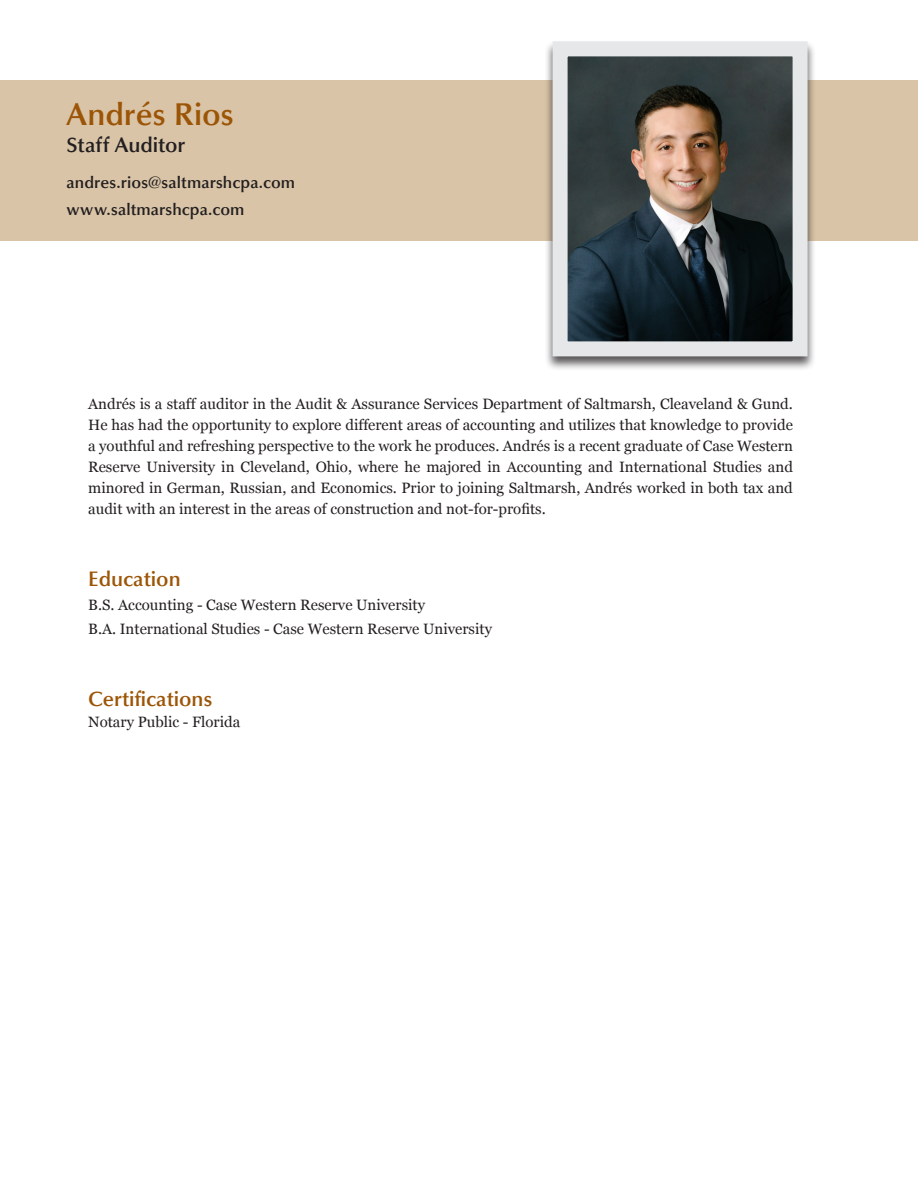
<style>
.page{position:relative;width:918px;height:1188px;background:#fff}
.page>*{position:absolute;margin:0;border:0;box-sizing:border-box;transform-origin:0 0}
.t1{font:600 31.5px "Optima";color:#9c5506}
.t2{font:600 21px "Optima";color:#9c5506}
.t3{font:600 21px "Optima";color:#231f20}
.t4{font:600 16.5px "Optima";letter-spacing:.005em;color:#231f20}
.t5{font:15px/21px "Georgia";color:#231f20;text-align:justify}
</style>
<div class="page">
<div style="left:0;top:80px;width:918px;height:161px;background:#d9c4a7"></div>
<div style="left:544px;top:40px;width:272px;height:331px;background:#231f20;opacity:.75"></div>
<img style="left:569px;top:57px;width:223px;height:283px">
<div style="left:553px;top:41px;width:255px;height:315px;border:15px solid #e6e7e9"></div>
<p class="t1" style="left:67px;top:96px;width:168px">Andrés Rios</p>
<p class="t3" style="left:67px;top:133px;width:120px">Staff Auditor</p>
<p class="t4" style="left:67px;top:173px;width:230px">andres.rios@saltmarshcpa.com</p>
<p class="t4" style="left:67px;top:200px;width:180px">www.saltmarshcpa.com</p>
<p class="t5" style="left:88px;top:394px;width:706px">Andrés is a staff auditor in the Audit &amp; Assurance Services Department of Saltmarsh, Cleaveland &amp; Gund.<br>He has had the opportunity to explore different areas of accounting and utilizes that knowledge to provide a youthful and refreshing perspective to the work he produces. Andrés is a recent graduate of Case Western Reserve University in Cleveland, Ohio, where he majored in Accounting and International Studies and minored in German, Russian, and Economics. Prior to joining Saltmarsh, Andrés worked in both tax and audit with an interest in the areas of construction and not-for-profits.</p>
<p class="t2" style="left:88px;top:567px;width:94px">Education</p>
<p class="t5" style="left:88px;top:595px;width:338px">B.S. Accounting - Case Western Reserve University</p>
<p class="t5" style="left:88px;top:619px;width:405px">B.A. International Studies - Case Western Reserve University</p>
<p class="t2" style="left:88px;top:687px;width:126px">Certifications</p>
<p class="t5" style="left:88px;top:712px;width:154px">Notary Public - Florida</p>
</div>
